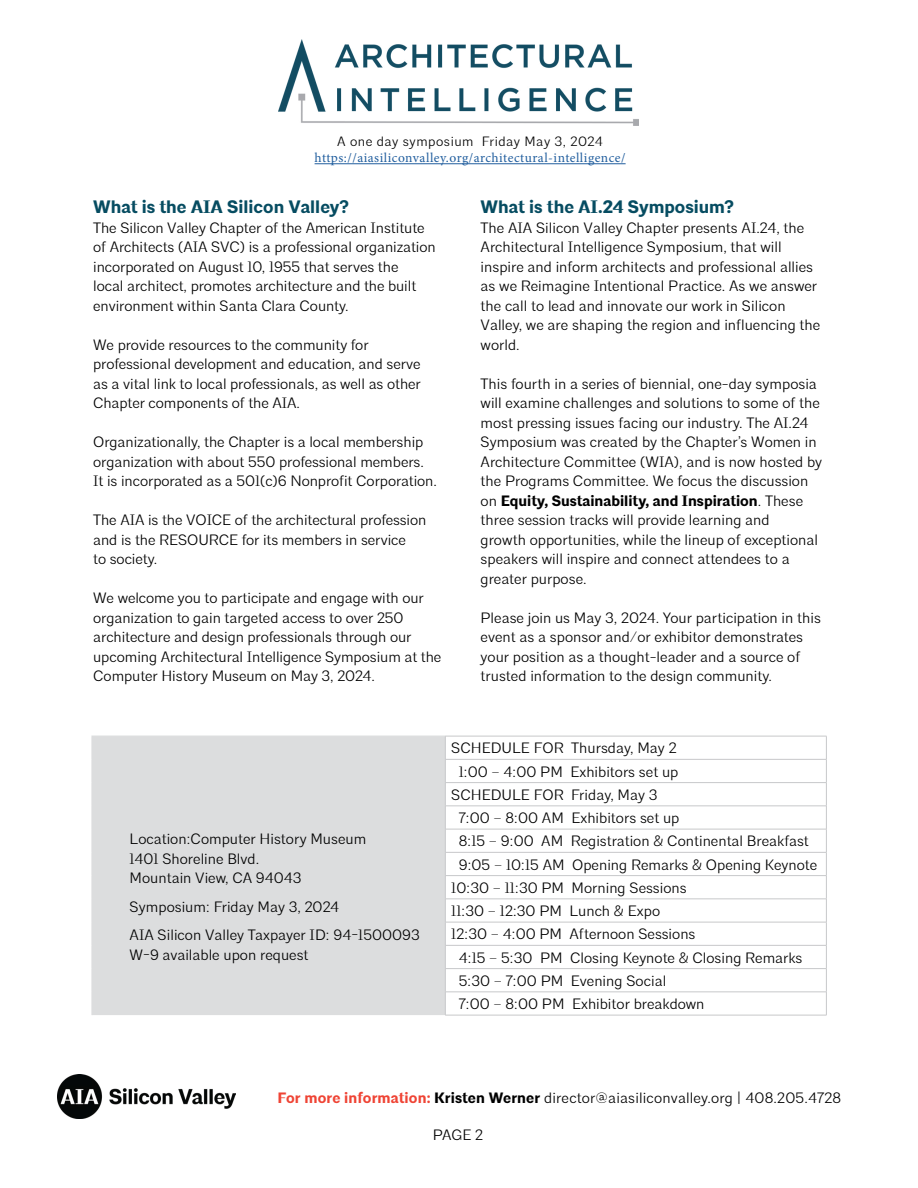
<style>
.page{position:relative;width:918px;height:1188px;background:#fff}
.page>*{position:absolute;margin:0;border:0;box-sizing:border-box;transform-origin:0 0}
.t1{font:700 18px "Architype";color:#064c61}
.t2{font:300 15px/19.5px "Architype";color:#000}
.t3{font:13.5px "Minion Pro";letter-spacing:.035em;color:#215e9e}
.t4{font:300 13.5px "Architype";letter-spacing:.035em;color:#000}
.s1{font-weight:700}
.s2{font-weight:700;color:#ef4435}
</style>
<div class="page">
<img style="left:279px;top:39px;width:360px;height:86px">
<img style="left:57px;top:1074px;width:178px;height:45px">
<hr style="left:315px;top:163px;width:311px;height:1px;background:#215e9e">
<div style="left:93px;top:737px;width:352px;height:278px;background:#dcddde"></div>
<hr style="left:91px;top:736px;width:354px;height:1px;background:#dcddde">
<hr style="left:91px;top:737px;width:2px;height:22px;background:#dcddde">
<hr style="left:91px;top:759px;width:2px;height:24px;background:#dcddde">
<hr style="left:91px;top:783px;width:2px;height:23px;background:#dcddde">
<hr style="left:91px;top:806px;width:2px;height:23px;background:#dcddde">
<hr style="left:91px;top:829px;width:2px;height:23px;background:#dcddde">
<hr style="left:91px;top:852px;width:2px;height:24px;background:#dcddde">
<hr style="left:91px;top:876px;width:2px;height:23px;background:#dcddde">
<hr style="left:91px;top:899px;width:2px;height:23px;background:#dcddde">
<hr style="left:91px;top:922px;width:2px;height:23px;background:#dcddde">
<hr style="left:91px;top:945px;width:2px;height:24px;background:#dcddde">
<hr style="left:91px;top:969px;width:2px;height:23px;background:#dcddde">
<hr style="left:91px;top:992px;width:2px;height:23px;background:#dcddde">
<hr style="left:445px;top:736px;width:382px;height:1px;background:#c7c8ca">
<hr style="left:445px;top:759px;width:382px;height:1px;background:#c7c8ca">
<hr style="left:445px;top:782px;width:382px;height:1px;background:#c7c8ca">
<hr style="left:445px;top:806px;width:382px;height:1px;background:#c7c8ca">
<hr style="left:445px;top:829px;width:382px;height:1px;background:#c7c8ca">
<hr style="left:445px;top:852px;width:382px;height:1px;background:#c7c8ca">
<hr style="left:445px;top:875px;width:382px;height:1px;background:#c7c8ca">
<hr style="left:445px;top:899px;width:382px;height:1px;background:#c7c8ca">
<hr style="left:445px;top:922px;width:382px;height:1px;background:#c7c8ca">
<hr style="left:445px;top:945px;width:382px;height:1px;background:#c7c8ca">
<hr style="left:445px;top:968px;width:382px;height:1px;background:#c7c8ca">
<hr style="left:445px;top:992px;width:382px;height:1px;background:#c7c8ca">
<svg style="left:445px;top:737px;width:1px;height:278px"></svg>
<svg style="left:826px;top:736px;width:1px;height:279px"></svg>
<hr style="left:445px;top:1015px;width:382px;height:1px;background:#c7c8ca">
<p class="t4" style="left:337px;top:133px;width:267px">A one day symposium Friday May 3, 2024</p>
<p class="t3" style="left:315px;top:149px;width:313px">https://aiasiliconvalley.org/architectural-intelligence/</p>
<p class="t1" style="left:93px;top:196px;width:257px">What is the AIA Silicon Valley?</p>
<p class="t2" style="left:93px;top:218px;width:344px">The Silicon Valley Chapter of the American Institute of Architects (AIA SVC) is a professional organization incorporated on August 10, 1955 that serves the<br>local architect, promotes architecture and the built environment within Santa Clara County.</p>
<p class="t2" style="left:93px;top:335px;width:329px">We provide resources to the community for professional development and education, and serve as a vital link to local professionals, as well as other Chapter components of the AIA.</p>
<p class="t2" style="left:93px;top:433px;width:345px">Organizationally, the Chapter is a local membership organization with about 550 professional members.<br>It is incorporated as a 501(c)6 Nonprofit Corporation.</p>
<p class="t2" style="left:93px;top:511px;width:335px">The AIA is the VOICE of the architectural profession and is the RESOURCE for its members in service<br>to society.</p>
<p class="t2" style="left:93px;top:589px;width:350px">We welcome you to participate and engage with our organization to gain targeted access to over 250 architecture and design professionals through our upcoming Architectural Intelligence Symposium at the Computer History Museum on May 3, 2024.</p>
<p class="t1" style="left:481px;top:196px;width:254px">What is the AI.24 Symposium?</p>
<p class="t2" style="left:481px;top:218px;width:341px">The AIA Silicon Valley Chapter presents AI.24, the Architectural Intelligence Symposium, that will inspire and inform architects and professional allies as we Reimagine Intentional Practice. As we answer the call to lead and innovate our work in Silicon Valley, we are shaping the region and influencing the world.</p>
<p class="t2" style="left:481px;top:374px;width:343px">This fourth in a series of biennial, one-day symposia will examine challenges and solutions to some of the most pressing issues facing our industry. The AI.24<br>Symposium was created by the Chapter’s Women in Architecture Committee (WIA), and is now hosted by the Programs Committee. We focus the discussion on <span class="s1">Equity, Sustainability, and Inspiration</span>. These three session tracks will provide learning and<br>growth opportunities, while the lineup of exceptional speakers will inspire and connect attendees to a greater purpose.</p>
<p class="t2" style="left:481px;top:608px;width:342px">Please join us May 3, 2024. Your participation in this event as a sponsor and/or exhibitor demonstrates your position as a thought-leader and a source of trusted information to the design community.</p>
<p class="t2" style="left:130px;top:830px;width:238px">Location:Computer History Museum<br>1401 Shoreline Blvd.<br>Mountain View, CA 94043</p>
<p class="t2" style="left:130px;top:893px;width:292px;line-height:28.5px">Symposium: Friday May 3, 2024<br>AIA Silicon Valley Taxpayer ID: 94-1500093</p>
<p class="t2" style="left:130px;top:945px;width:181px">W-9 available upon request</p>
<p class="t2" style="left:451px;top:739px;width:227px">SCHEDULE FOR Thursday, May 2</p>
<p class="t2" style="left:459px;top:762px;width:221px">1:00 – 4:00 PM Exhibitors set up</p>
<p class="t2" style="left:451px;top:785px;width:208px">SCHEDULE FOR Friday, May 3</p>
<p class="t2" style="left:459px;top:808px;width:222px">7:00 – 8:00 AM Exhibitors set up</p>
<p class="t2" style="left:459px;top:832px;width:352px">8:15 – 9:00 AM Registration &amp; Continental Breakfast</p>
<p class="t2" style="left:459px;top:855px;width:360px">9:05 – 10:15 AM Opening Remarks &amp; Opening Keynote</p>
<p class="t2" style="left:451px;top:878px;width:237px">10:30 – 11:30 PM Morning Sessions</p>
<p class="t2" style="left:451px;top:901px;width:210px">11:30 – 12:30 PM Lunch &amp; Expo</p>
<p class="t2" style="left:451px;top:925px;width:246px">12:30 – 4:00 PM Afternoon Sessions</p>
<p class="t2" style="left:459px;top:948px;width:345px">4:15 – 5:30 PM Closing Keynote &amp; Closing Remarks</p>
<p class="t2" style="left:459px;top:971px;width:209px">5:30 – 7:00 PM Evening Social</p>
<p class="t2" style="left:459px;top:994px;width:247px">7:00 – 8:00 PM Exhibitor breakdown</p>
<p class="t2" style="left:278px;top:1088px;width:565px"><span class="s2">For more information:</span> <span class="s1">Kristen Werner</span> director@aiasiliconvalley.org | 408.205.4728</p>
<p class="t2" style="left:433px;top:1125px;width:52px">PAGE 2</p>
</div>
